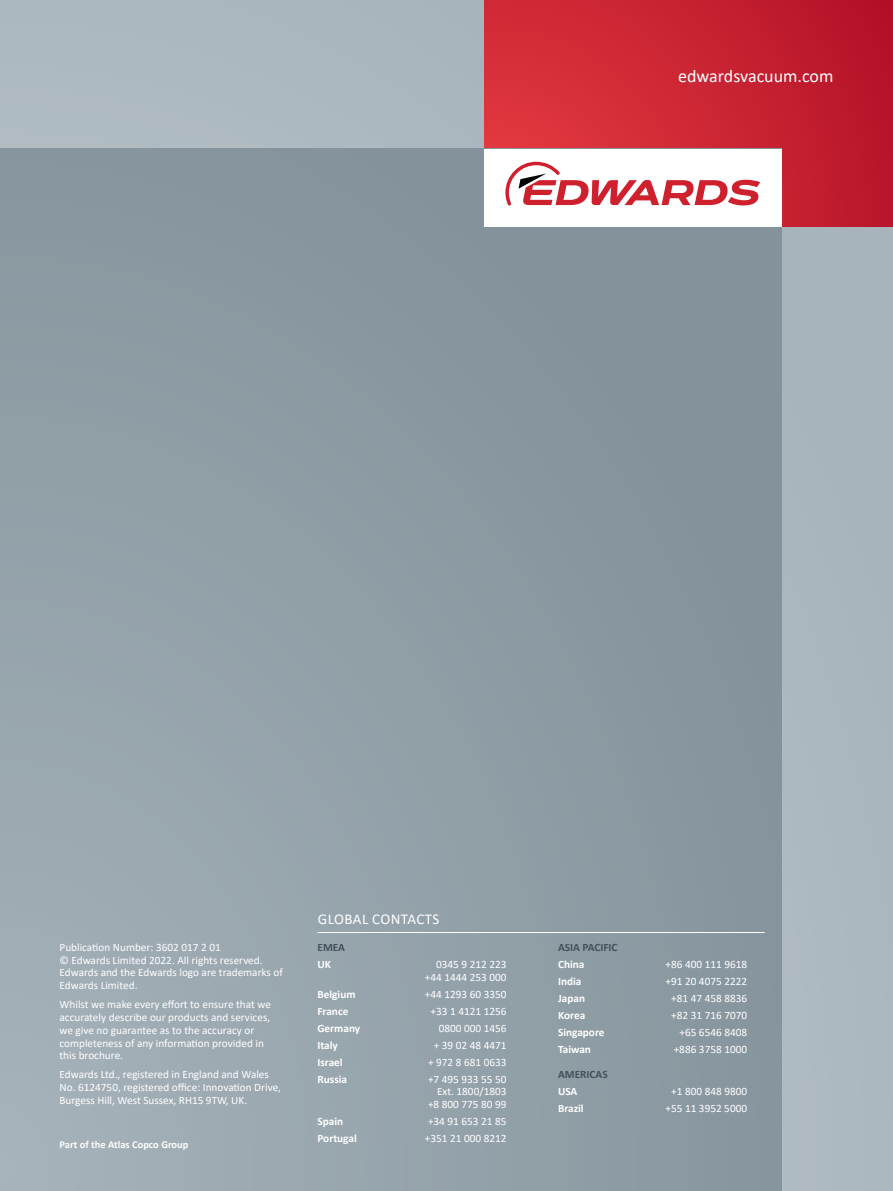
<style>
.page{position:relative;width:893px;height:1191px;background:#acb8bf}
.page>*{position:absolute;margin:0;border:0;box-sizing:border-box;transform-origin:0 0}
.t1{font:18px "Calibri";color:#fff}
.t2{font:15px "Calibri";letter-spacing:.025em;color:#fff}
.t3{font:11.25px/12.8px "Calibri";color:#fff}
.t4{font:700 11.25px "Calibri";color:#fff}
.t5{font:700 11.25px "Calibri";color:#43525a}
.t6{font:700 10.5px "Calibri";color:#fff}
</style>
<div class="page">
<div style="left:484px;top:0;width:409px;height:226px;background:linear-gradient(to right,#db363e,#b8162a)"></div>
<div style="left:0;top:149px;width:782px;height:1042px;background:linear-gradient(to right,#99a7af,#85939c)"></div>
<div style="left:484px;top:149px;width:298px;height:77px;background:#fff"></div>
<svg style="left:505px;top:162px;width:255px;height:43px"></svg>
<hr style="left:317px;top:932px;width:448px;height:1px;background:#fff">
<h1 class="t1" style="left:678px;top:63px;width:157px">edwardsvacuum.com</h1>
<p class="t3" style="left:60px;top:940px;width:225px">Publication Number: 3602 017 2 01<br>© Edwards Limited 2022. All rights reserved.<br>Edwards and the Edwards logo are trademarks of Edwards Limited.</p>
<p class="t3" style="left:60px;top:998px;width:213px">Whilst we make every effort to ensure that we accurately describe our products and services, we give no guarantee as to the accuracy or completeness of any information provided in this brochure.</p>
<p class="t3" style="left:60px;top:1068px;width:223px">Edwards Ltd., registered in England and Wales<br>No. 6124750, registered office: Innovation Drive,<br>Burgess Hill, West Sussex, RH15 9TW, UK.</p>
<p class="t6" style="left:60px;top:1137px;width:131px">Part of the Atlas Copco Group</p>
<h2 class="t2" style="left:318px;top:908px;width:123px">GLOBAL CONTACTS</h2>
<p class="t5" style="left:317px;top:939px;width:29px">EMEA</p>
<p class="t4" style="left:317px;top:956px;width:15px">UK</p>
<p class="t3" style="left:425px;top:957px;width:83px;text-align:right">0345 9 212 223 +44 1444 253 000</p>
<p class="t4" style="left:317px;top:986px;width:40px">Belgium</p>
<p class="t3" style="left:425px;top:987px;width:83px">+44 1293 60 3350</p>
<p class="t4" style="left:317px;top:1003px;width:32px">France</p>
<p class="t3" style="left:431px;top:1004px;width:77px">+33 1 4121 1256</p>
<p class="t4" style="left:317px;top:1020px;width:44px">Germany</p>
<p class="t3" style="left:439px;top:1021px;width:69px">0800 000 1456</p>
<p class="t4" style="left:317px;top:1037px;width:22px">Italy</p>
<p class="t3" style="left:434px;top:1038px;width:74px">+ 39 02 48 4471</p>
<p class="t4" style="left:317px;top:1054px;width:27px">Israel</p>
<p class="t3" style="left:428px;top:1055px;width:80px">+ 972 8 681 0633</p>
<p class="t4" style="left:317px;top:1071px;width:31px">Russia</p>
<p class="t3" style="left:428px;top:1072px;width:80px;text-align:right">+7 495 933 55 50<br>Ext. 1800/1803 +8 800 775 80 99</p>
<p class="t4" style="left:317px;top:1113px;width:27px">Spain</p>
<p class="t3" style="left:428px;top:1114px;width:80px">+34 91 653 21 85</p>
<p class="t4" style="left:317px;top:1130px;width:41px">Portugal</p>
<p class="t3" style="left:425px;top:1131px;width:83px">+351 21 000 8212</p>
<p class="t5" style="left:558px;top:939px;width:61px">ASIA PACIFIC</p>
<p class="t4" style="left:558px;top:956px;width:28px">China</p>
<p class="t3" style="left:665px;top:957px;width:83px">+86 400 111 9618</p>
<p class="t4" style="left:558px;top:973px;width:25px">India</p>
<p class="t3" style="left:665px;top:974px;width:83px">+91 20 4075 2222</p>
<p class="t4" style="left:558px;top:990px;width:28px">Japan</p>
<p class="t3" style="left:671px;top:991px;width:77px">+81 47 458 8836</p>
<p class="t4" style="left:558px;top:1007px;width:29px">Korea</p>
<p class="t3" style="left:671px;top:1008px;width:77px">+82 31 716 7070</p>
<p class="t4" style="left:558px;top:1024px;width:48px">Singapore</p>
<p class="t3" style="left:679px;top:1025px;width:69px">+65 6546 8408</p>
<p class="t4" style="left:558px;top:1041px;width:34px">Taiwan</p>
<p class="t3" style="left:674px;top:1042px;width:75px">+886 3758 1000</p>
<p class="t5" style="left:558px;top:1066px;width:51px">AMERICAS</p>
<p class="t4" style="left:558px;top:1083px;width:21px">USA</p>
<p class="t3" style="left:671px;top:1085px;width:77px">+1 800 848 9800</p>
<p class="t4" style="left:558px;top:1100px;width:27px">Brazil</p>
<p class="t3" style="left:665px;top:1102px;width:83px">+55 11 3952 5000</p>
</div>
